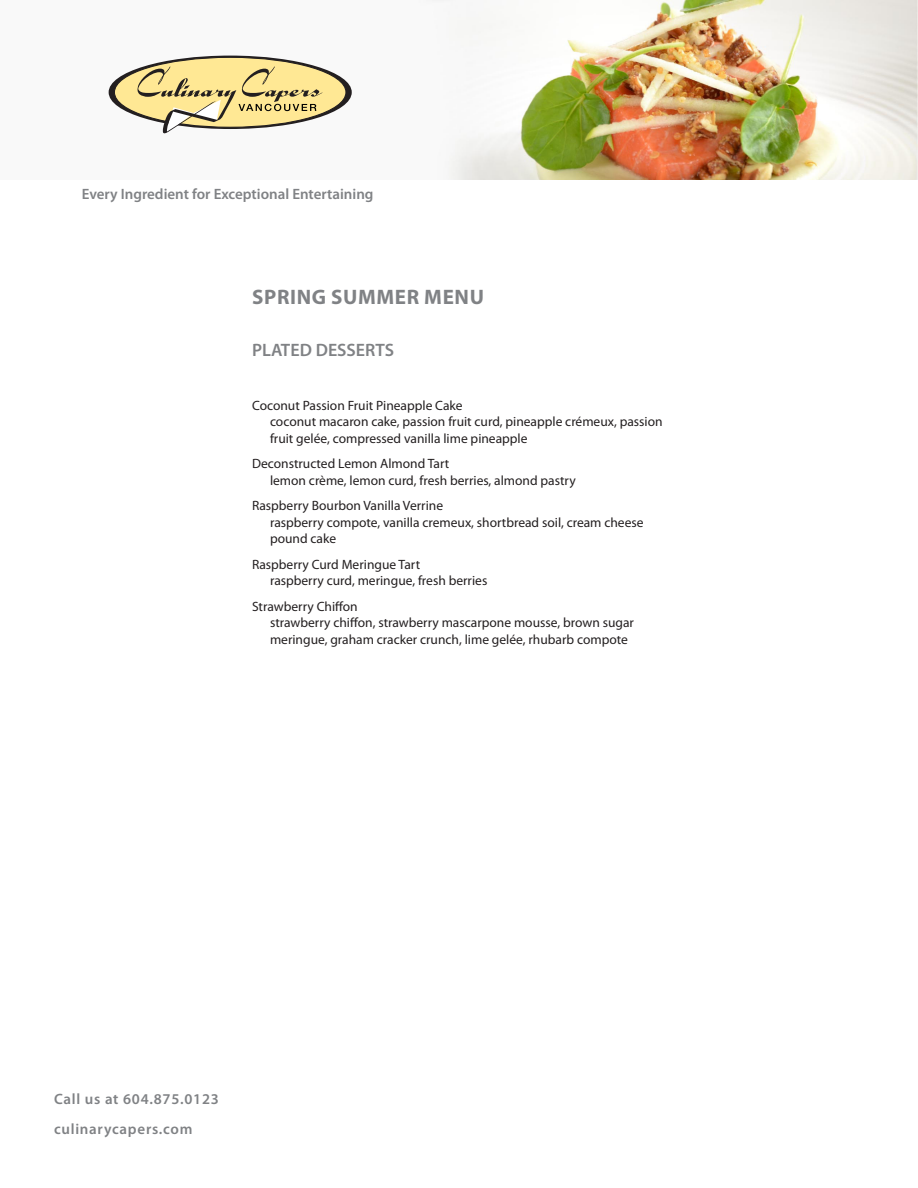
<style>
.page{position:relative;width:918px;height:1188px;background:#fff}
.page>*{position:absolute;margin:0;border:0;box-sizing:border-box;transform-origin:0 0}
.section_head{font:700 21px "Myriad Pro";letter-spacing:.03em;color:#808285}
.head_2{font:600 18px "Myriad Pro";color:#808285}
.tel___web{font:600 15px "Myriad Pro";color:#808285}
.tel___web-2{font:600 15px "Myriad Pro";letter-spacing:.05em;color:#808285}
.menu_item_2nd_line{font:13.5px/16.5px "Myriad Pro";color:#231f20}
.menu_items{font:13.5px "Myriad Pro";color:#231f20}
</style>
<div class="page">
<img style="left:108px;top:0;width:810px;height:180px">
<div style="left:109px;top:56px;width:243px;height:73px;background:#231f20;border-radius:50%"></div>
<div style="left:114px;top:57px;width:232px;height:70px;background:#ffe894;border-radius:50%"></div>
<svg style="left:137px;top:67px;width:185px;height:66px"></svg>
<p class="tel___web" style="left:82px;top:185px;width:293px">Every Ingredient for Exceptional Entertaining</p>
<p class="section_head" style="left:252px;top:285px;width:233px">SPRING SUMMER MENU</p>
<p class="head_2" style="left:252px;top:339px;width:144px">PLATED DESSERTS</p>
<p class="menu_items" style="left:252px;top:398px;width:212px">Coconut Passion Fruit Pineapple Cake</p>
<p class="menu_item_2nd_line" style="left:270px;top:414px;width:394px">coconut macaron cake, passion fruit curd, pineapple crémeux, passion fruit gelée, compressed vanilla lime pineapple</p>
<p class="menu_items" style="left:252px;top:456px;width:199px">Deconstructed Lemon Almond Tart</p>
<p class="menu_item_2nd_line" style="left:270px;top:472px;width:307px">lemon crème, lemon curd, fresh berries, almond pastry</p>
<p class="menu_items" style="left:252px;top:498px;width:193px">Raspberry Bourbon Vanilla Verrine</p>
<p class="menu_item_2nd_line" style="left:270px;top:514px;width:375px">raspberry compote, vanilla cremeux, shortbread soil, cream cheese pound cake</p>
<p class="menu_items" style="left:252px;top:557px;width:170px">Raspberry Curd Meringue Tart</p>
<p class="menu_item_2nd_line" style="left:270px;top:573px;width:219px">raspberry curd, meringue, fresh berries</p>
<p class="menu_items" style="left:252px;top:599px;width:107px">Strawberry Chiffon</p>
<p class="menu_item_2nd_line" style="left:270px;top:615px;width:365px">strawberry chiffon, strawberry mascarpone mousse, brown sugar meringue, graham cracker crunch, lime gelée, rhubarb compote</p>
<p class="tel___web-2" style="left:54px;top:1090px;width:166px">Call us at 604.875.0123</p>
<p class="tel___web-2" style="left:54px;top:1120px;width:140px">culinarycapers.com</p>
</div>
